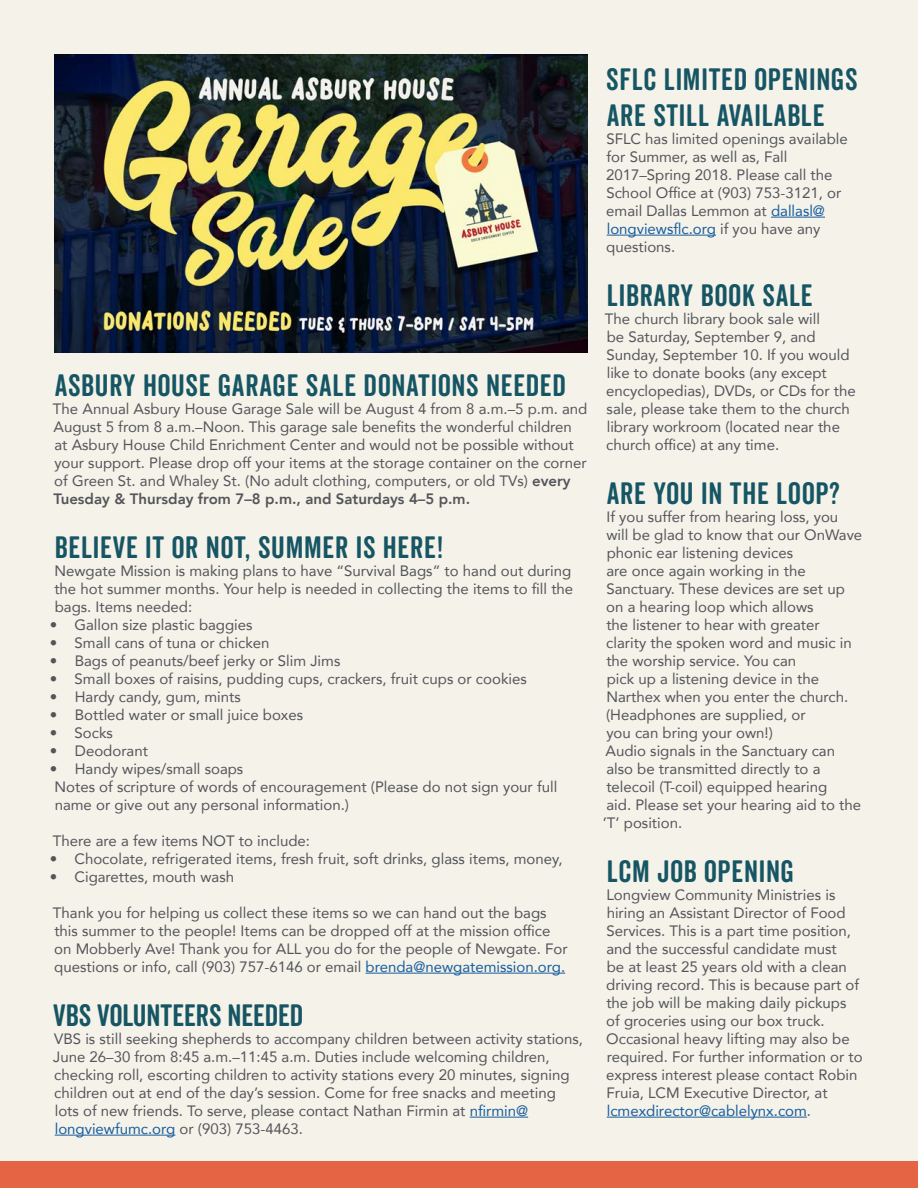
<style>
.page{position:relative;width:918px;height:1188px;background:#f4f2e9}
.page>*{position:absolute;margin:0;border:0;box-sizing:border-box;transform-origin:0 0}
.t1{font:30px/36px "Veneer Clean Soft";letter-spacing:.025em;color:#165563}
.t2{font:30px "Veneer Clean Soft";color:#165563}
.t3{font:15px/18px "Avenir";color:#54555a}
.s1{font-weight:800}
.s2{color:#175d9e}
</style>
<div class="page">
<div style="left:0;top:1161px;width:918px;height:27px;background:#e46443"></div>
<hr style="left:771px;top:217px;width:54px;height:1px;background:#175d9e">
<hr style="left:607px;top:235px;width:109px;height:1px;background:#175d9e">
<hr style="left:607px;top:1117px;width:200px;height:1px;background:#175d9e">
<hr style="left:366px;top:973px;width:199px;height:1px;background:#175d9e">
<hr style="left:470px;top:1117px;width:58px;height:1px;background:#175d9e">
<hr style="left:55px;top:1135px;width:120px;height:1px;background:#175d9e">
<img style="left:54px;top:54px;width:534px;height:298px">
<p class="t1" style="left:55px;top:367px;width:512px">ASBURY HOUSE GARAGE SALE DONATIONS NEEDED</p>
<p class="t3" style="left:53px;top:399px;width:536px">The Annual Asbury House Garage Sale will be August 4 from 8 a.m.–5 p.m. and August 5 from 8 a.m.–Noon. This garage sale benefits the wonderful children at Asbury House Child Enrichment Center and would not be possible without your support. Please drop off your items at the storage container on the corner of Green St. and Whaley St. (No adult clothing, computers, or old TVs) <span class="s1">every Tuesday &amp; Thursday from 7–8 p.m., and Saturdays 4–5 p.m.</span></p>
<p class="t1" style="left:55px;top:529px;width:390px">BELIEVE IT OR NOT, SUMMER IS HERE!</p>
<p class="t3" style="left:54px;top:561px;width:520px">Newgate Mission is making plans to have “Survival Bags” to hand out during the hot summer months. Your help is needed in collecting the items to fill the bags. Items needed:</p>
<p class="t3" style="left:50px;top:615px;width:204px">• Gallon size plastic baggies</p>
<p class="t3" style="left:50px;top:633px;width:221px">• Small cans of tuna or chicken</p>
<p class="t3" style="left:50px;top:651px;width:292px">• Bags of peanuts/beef jerky or Slim Jims</p>
<p class="t3" style="left:50px;top:669px;width:479px">• Small boxes of raisins, pudding cups, crackers, fruit cups or cookies</p>
<p class="t3" style="left:50px;top:687px;width:193px">• Hardy candy, gum, mints</p>
<p class="t3" style="left:50px;top:705px;width:255px">• Bottled water or small juice boxes</p>
<p class="t3" style="left:50px;top:723px;width:65px">• Socks</p>
<p class="t3" style="left:50px;top:741px;width:100px">• Deodorant</p>
<p class="t3" style="left:50px;top:759px;width:195px">• Handy wipes/small soaps</p>
<p class="t3" style="left:54px;top:777px;width:504px">Notes of scripture of words of encouragement (Please do not sign your full name or give out any personal information.)</p>
<p class="t3" style="left:53px;top:831px;width:259px">There are a few items NOT to include:</p>
<p class="t3" style="left:50px;top:849px;width:514px">• Chocolate, refrigerated items, fresh fruit, soft drinks, glass items, money,</p>
<p class="t3" style="left:50px;top:867px;width:186px">• Cigarettes, mouth wash</p>
<p class="t3" style="left:53px;top:903px;width:516px">Thank you for helping us collect these items so we can hand out the bags this summer to the people! Items can be dropped off at the mission office on Mobberly Ave! Thank you for ALL you do for the people of Newgate. For questions or info, call (903) 757-6146 or email <span class="s2">brenda@newgatemission.org.</span></p>
<p class="t2" style="left:53px;top:997px;width:251px">VBS VOLUNTEERS NEEDED</p>
<p class="t3" style="left:53px;top:1029px;width:532px">VBS is still seeking shepherds to accompany children between activity stations, June 26–30 from 8:45 a.m.–11:45 a.m. Duties include welcoming children, checking roll, escorting children to activity stations every 20 minutes, signing children out at end of the day’s session. Come for free snacks and meeting<br>lots of new friends. To serve, please contact Nathan Firmin at <span class="s2">nfirmin@ longviewfumc.org</span> or (903) 753-4463.</p>
<p class="t1" style="left:606px;top:61px;width:253px">SFLC LIMITED OPENINGS<br>ARE STILL AVAILABLE</p>
<p class="t3" style="left:606px;top:129px;width:243px">SFLC has limited openings available for Summer, as well as, Fall<br>2017–Spring 2018. Please call the<br>School Office at (903) 753-3121, or email Dallas Lemmon at <span class="s2">dallasl@ longviewsflc.org</span> if you have any questions.</p>
<p class="t1" style="left:607px;top:277px;width:207px">LIBRARY BOOK SALE</p>
<p class="t3" style="left:605px;top:309px;width:252px">The church library book sale will<br>be Saturday, September 9, and<br>Sunday, September 10. If you would like to donate books (any except encyclopedias), DVDs, or CDs for the sale, please take them to the church library workroom (located near the church office) at any time.</p>
<p class="t1" style="left:607px;top:475px;width:234px">ARE YOU IN THE LOOP?</p>
<p class="t3" style="left:606px;top:507px;width:257px">If you suffer from hearing loss, you will be glad to know that our OnWave phonic ear listening devices</p>
<p class="t3" style="left:606px;top:561px;width:240px">are once again working in the<br>Sanctuary. These devices are set up on a hearing loop which allows</p>
<p class="t3" style="left:606px;top:615px;width:247px">the listener to hear with greater clarity the spoken word and music in the worship service. You can</p>
<p class="t3" style="left:606px;top:669px;width:244px">pick up a listening device in the<br>Narthex when you enter the church. (Headphones are supplied, or</p>
<p class="t3" style="left:606px;top:723px;width:168px">you can bring your own!)</p>
<p class="t3" style="left:606px;top:741px;width:231px">Audio signals in the Sanctuary can also be transmitted directly to a telecoil (T-coil) equipped hearing</p>
<p class="t3" style="left:603px;top:795px;width:260px">aid. Please set your hearing aid to the ’T’ position.</p>
<p class="t1" style="left:607px;top:853px;width:189px">LCM JOB OPENING</p>
<p class="t3" style="left:606px;top:885px;width:258px">Longview Community Ministries is hiring an Assistant Director of Food Services. This is a part time position, and the successful candidate must<br>be at least 25 years old with a clean driving record. This is because part of the job will be making daily pickups of groceries using our box truck.<br>Occasional heavy lifting may also be required. For further information or to express interest please contact Robin Fruia, LCM Executive Director, at <span class="s2">lcmexdirector@cablelynx.com</span>.</p>
</div>
